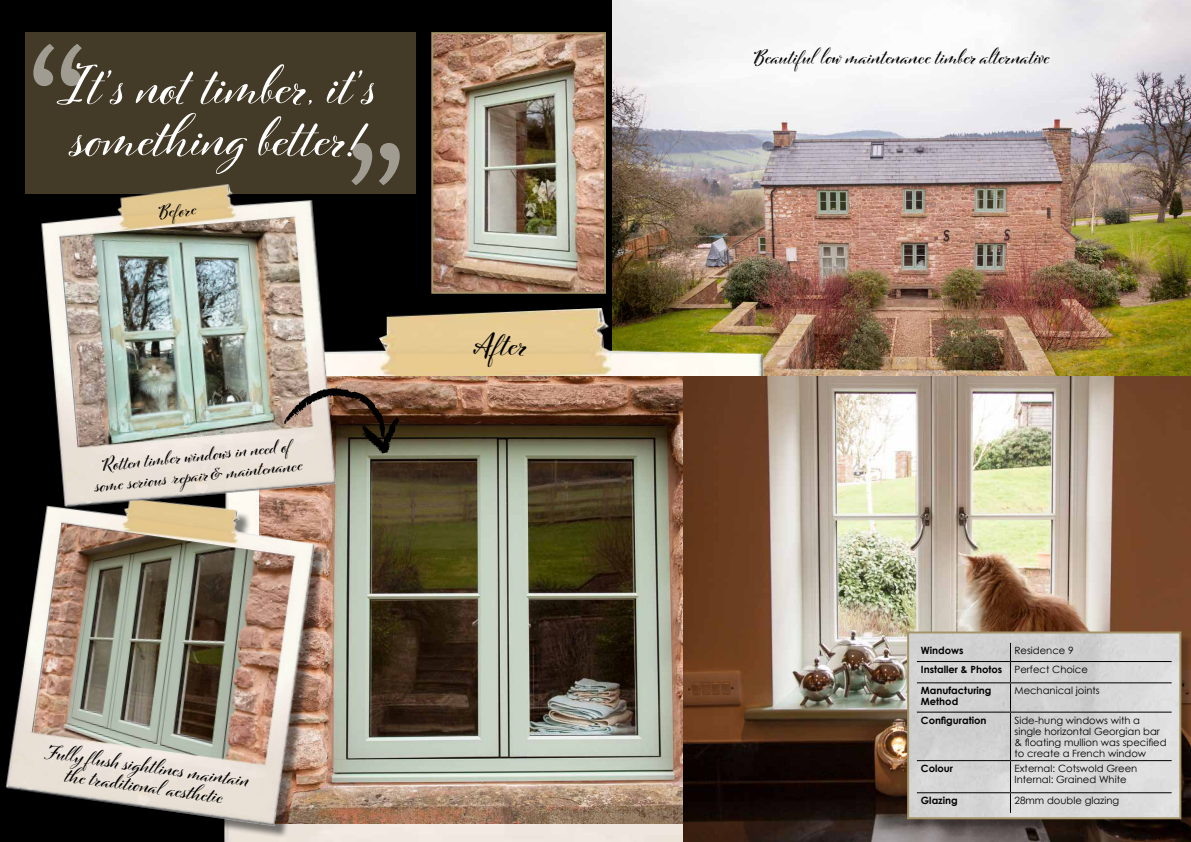
<style>
.page{position:relative;width:1191px;height:842px;background:#000}
.page>*{position:absolute;margin:0;border:0;box-sizing:border-box;transform-origin:0 0}
.t1{font:700 150px "Serif 6 Beta";color:#fff}
.t2{font:700 52px/52px "Cinque Donne";letter-spacing:.01em;color:#fff}
.t3{font:700 31px "Cinque Donne";letter-spacing:.01em;color:#000}
.t4{font:700 20px/20px "Cinque Donne";letter-spacing:.015em;color:#000;text-align:center}
.t5{font:700 18px/20px "Cinque Donne";color:#000;text-align:center}
.t6{font:10px/11px "Century Gothic";color:#000}
.t7{font:700 10px/11px "Century Gothic";color:#000}
.s1{font-weight:700}
</style>
<div class="page">
<img style="left:612px;top:0;width:579px;height:376px">
<img style="left:345px;top:276px;width:460px;height:566px">
<img style="left:345px;top:376px;width:338px;height:447px">
<img style="left:5px;top:515px;width:340px;height:327px">
<div style="left:25px;top:32px;width:391px;height:162px;background:#433a27"></div>
<img style="left:41px;top:184px;width:304px;height:331px">
<img style="left:284px;top:388px;width:116px;height:66px">
<img style="left:683px;top:376px;width:508px;height:466px">
<img style="left:434px;top:35px;width:169px;height:256px">
<div style="left:431px;top:32px;width:175px;height:262px;border:2px solid #a59368"></div>
<div style="left:908px;top:633px;width:283px;height:199px;background:#000;opacity:.25"></div>
<img style="left:910px;top:634px;width:268px;height:182px">
<div style="left:907px;top:631px;width:274px;height:188px;border:2px solid #a59368"></div>
<hr style="left:917px;top:661px;width:93px;height:1px;background:#000">
<hr style="left:1010px;top:661px;width:161px;height:1px;background:#000">
<hr style="left:917px;top:682px;width:93px;height:1px;background:#000">
<hr style="left:1010px;top:682px;width:161px;height:1px;background:#000">
<svg style="left:1010px;top:643px;width:1px;height:69px"></svg>
<hr style="left:917px;top:712px;width:93px;height:1px;background:#000">
<hr style="left:1010px;top:712px;width:161px;height:1px;background:#000">
<hr style="left:1010px;top:713px;width:1px;height:47px;background:#000">
<hr style="left:917px;top:760px;width:93px;height:1px;background:#000">
<hr style="left:1010px;top:760px;width:161px;height:1px;background:#000">
<hr style="left:1010px;top:761px;width:1px;height:31px;background:#000">
<hr style="left:917px;top:792px;width:93px;height:1px;background:#000">
<hr style="left:1010px;top:792px;width:161px;height:1px;background:#000">
<svg style="left:1010px;top:793px;width:1px;height:20px"></svg>
<h1 class="t1" style="left:26px;top:18px;width:64px">“</h1>
<h2 class="t2" style="left:61px;top:58px;width:318px">It’s not timber, it’s something better!</h2>
<h1 class="t1" style="left:406px;top:211px;width:64px;rotate:-180deg">“</h1>
<h3 class="t5" style="left:157px;top:201px;width:40px;rotate:-5deg">Befor e</h3>
<h3 class="t5" style="left:92px;top:455px;width:210px;rotate:-6deg">Rott en timberwindow s in need of som e seriou s repair&amp; maintenance</h3>
<h3 class="t3" style="left:473px;top:325px;width:57px">After</h3>
<h3 class="t4" style="left:48px;top:741px;width:206px;rotate:8deg">Full y flush sightlines maintain th e tradition al aesth etic</h3>
<h3 class="t4" style="left:753px;top:46px;width:298px">Beautiful low maintenance timber alternative</h3>
<p class="t7" style="left:921px;top:645px;width:44px">Windows</p>
<p class="t6" style="left:921px;top:641px;width:168px;line-height:18.6px;text-indent:94px">Residence 9<br><span class="s1">Installer &amp; Photos</span> Perfect Choice</p>
<p class="t7" style="left:921px;top:685px;width:72px">Manufacturing<br>Method</p>
<p class="t6" style="left:1014px;top:685px;width:87px">Mechanical joints</p>
<p class="t7" style="left:921px;top:714px;width:67px">Configuration</p>
<p class="t6" style="left:1014px;top:714px;width:154px">Side-hung windows with a single horizontal Georgian bar &amp; floating mullion was specified to create a French window</p>
<p class="t7" style="left:921px;top:762px;width:34px">Colour</p>
<p class="t6" style="left:1014px;top:763px;width:124px">External: Cotswold Green<br>Internal: Grained White</p>
<p class="t7" style="left:921px;top:795px;width:38px">Glazing</p>
<p class="t6" style="left:1014px;top:795px;width:106px">28mm double glazing</p>
</div>
